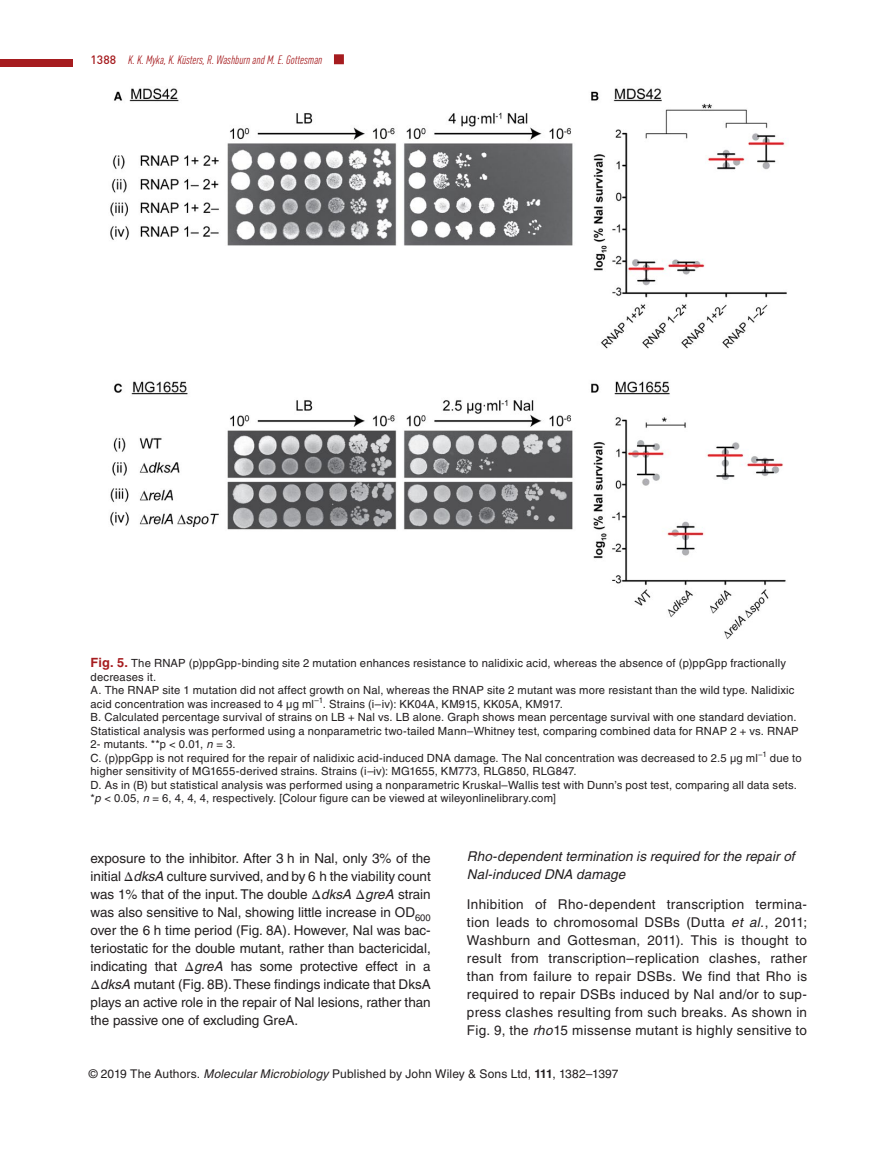
<style>
.page{position:relative;width:893px;height:1174px;background:#fff}
.page>*{position:absolute;margin:0;border:0;box-sizing:border-box;transform-origin:0 0}
.t1{font:13.5px/18px "Helvetica";color:#231f20;text-align:justify}
.t2{font:italic 13.5px/18px "Helvetica";letter-spacing:.005em;color:#231f20}
.t3{font:12px "Helvetica";letter-spacing:.015em;color:#231f20}
.t4{font:italic condensed 12px "DINOT";color:#a61c1f}
.t5{font:11.25px/13.5px "Helvetica";letter-spacing:.015em;color:#231f20}
.t6{font:7.8px "Helvetica";color:#231f20}
.s1{font-family:"DIN";font-weight:500;font-style:normal;font-stretch:normal}
.s2{font-weight:700;font-size:12.75px;color:#a61c1f}
.s3{font-style:italic}
.s4{font-family:"STIX"}
.s5{font-weight:700}
</style>
<div class="page">
<div style="left:334px;top:54px;width:10px;height:10px;border:3px solid #a61c1f"></div>
<div style="left:0;top:59px;width:72px;height:8px;background:#a61c1f"></div>
<img style="left:110px;top:88px;width:677px;height:551px">
<p class="t4" style="left:91px;top:51px;width:254px"><span class="s1">1388</span> K. K. Myka, K. Küsters, R. Washburn and M. E. Gottesman ■</p>
<p class="t5" style="left:91px;top:656px;width:705px"><span class="s2">Fig. 5.</span> The RNAP (p)ppGpp-binding site 2 mutation enhances resistance to nalidixic acid, whereas the absence of (p)ppGpp fractionally decreases it.<br>A. The RNAP site 1 mutation did not affect growth on Nal, whereas the RNAP site 2 mutant was more resistant than the wild type. Nalidixic acid concentration was increased to 4 µg ml</p>
<p class="t6" style="left:315px;top:695px;width:10px">–1</p>
<p class="t5" style="left:91px;top:697px;width:710px;text-indent:232px">. Strains (i–iv): KK04A, KM915, KK05A, KM917.<br>B. Calculated percentage survival of strains on LB + Nal vs. LB alone. Graph shows mean percentage survival with one standard deviation.<br>Statistical analysis was performed using a nonparametric two-tailed Mann–Whitney test, comparing combined data for RNAP 2 + vs. RNAP 2- mutants. **p &lt; 0.01, <span class="s3">n</span> = 3.<br>C. (p)ppGpp is not required for the repair of nalidixic acid-induced DNA damage. The Nal concentration was decreased to 2.5 µg ml</p>
<p class="t6" style="left:758px;top:749px;width:10px">−1</p>
<p class="t5" style="left:770px;top:751px;width:33px">due to</p>
<p class="t5" style="left:91px;top:764px;width:708px">higher sensitivity of MG1655-derived strains. Strains (i<span class="s3">–</span>iv): MG1655, KM773, RLG850, RLG847.<br>D. As in (B) but statistical analysis was performed using a nonparametric Kruskal–Wallis test with Dunn’s post test, comparing all data sets. *<span class="s3">p</span> &lt; 0.05, <span class="s3">n</span> = 6, 4, 4, 4, respectively. [Colour figure can be viewed at wileyonlinelibrary.com]</p>
<p class="t1" style="left:91px;top:848px;width:342px">exposure to the inhibitor. After 3 h in Nal, only 3% of the initial <span class="s4">Δ</span><span class="s3">dksA</span> culture survived, and by 6 h the viability count was 1% that of the input. The double <span class="s4">Δ</span><span class="s3">dksA</span> <span class="s4">Δ</span><span class="s3">greA</span> strain was also sensitive to Nal, showing little increase in OD<sub>600 </sub>over the 6 h time period (Fig. 8A). However, Nal was bac&shy;teriostatic for the double mutant, rather than bactericidal, indicating that <span class="s4">Δ</span><span class="s3">greA</span> has some protective effect in a <span class="s4">Δ</span><span class="s3">dksA</span> mutant (Fig. 8B). These findings indicate that DksA plays an active role in the repair of Nal lesions, rather than the passive one of excluding GreA.</p>
<p class="t2" style="left:467px;top:847px;width:329px">Rho-dependent termination is required for the repair of<br>Nal-induced DNA damage</p>
<p class="t1" style="left:467px;top:895px;width:342px">Inhibition of Rho-dependent transcription termina&shy;tion leads to chromosomal DSBs (Dutta <span class="s3">et al.</span>, 2011; Washburn and Gottesman, 2011). This is thought to result from transcription–replication clashes, rather than from failure to repair DSBs. We find that Rho is required to repair DSBs induced by Nal and/or to sup&shy;press clashes resulting from such breaks. As shown in Fig. 9, the <span class="s3">rho</span>15 missense mutant is highly sensitive to</p>
<p class="t3" style="left:89px;top:1067px;width:531px">© 2019 The Authors. <span class="s3">Molecular Microbiology</span> Published by John Wiley &amp; Sons Ltd, <span class="s5">111</span>, 1382–1397</p>
</div>
